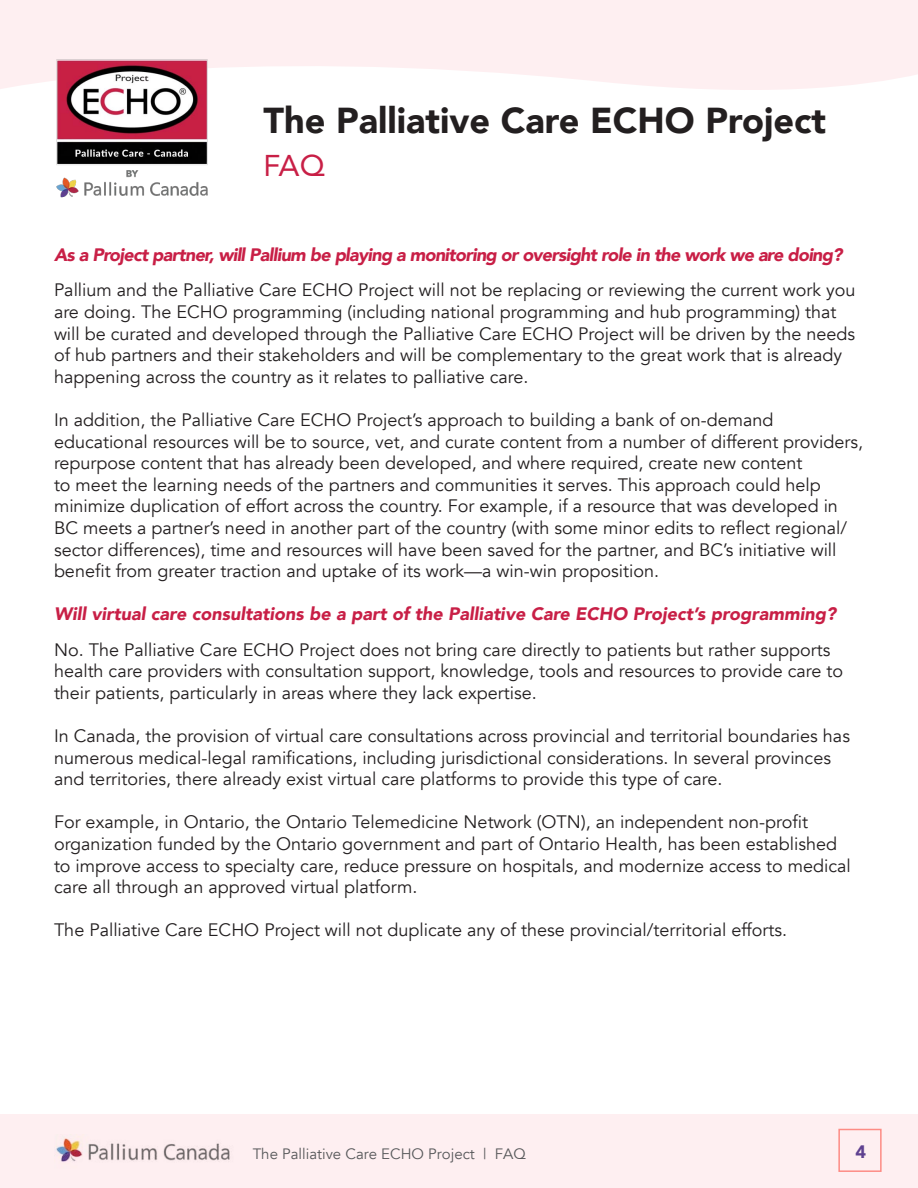
<style>
.page{position:relative;width:918px;height:1188px;background:#fff}
.page>*{position:absolute;margin:0;border:0;box-sizing:border-box;transform-origin:0 0}
.t1{font:900 36px "Avenir";color:#231f20}
.subheader{font:30px "Avenir";color:#c81f46}
.t2{font:18px/21.6px "Avenir";color:#231f20}
.question{font:italic 900 18px "Avenir";letter-spacing:-.04em;color:#c81f46}
.question-2{font:italic 900 18px "Avenir";color:#c81f46}
.t3{font:900 18px "Avenir";color:#5f4190}
.t4{font:15px "Avenir";color:#57585a}
</style>
<div class="page">
<div style="left:0;top:1115px;width:918px;height:73px;background:#feeff1"></div>
<div style="left:838px;top:1129px;width:44px;height:43px;border:2px solid #fd8c85"></div>
<img style="left:56px;top:1138px;width:174px;height:24px">
<svg style="left:0;top:0;width:918px;height:90px;fill:#feeff1"></svg>
<img style="left:48px;top:52px;width:167px;height:146px">
<p class="t1" style="left:264px;top:90px;width:564px">The Palliative Care ECHO Project</p>
<p class="subheader" style="left:264px;top:141px;width:63px">FAQ</p>
<p class="question" style="left:54px;top:240px;width:790px">As a Project partner, will Pallium be playing a monitoring or oversight role in the work we are doing?</p>
<p class="t2" style="left:54px;top:280px;width:803px">Pallium and the Palliative Care ECHO Project will not be replacing or reviewing the current work you are doing. The ECHO programming (including national programming and hub programming) that will be curated and developed through the Palliative Care ECHO Project will be driven by the needs of hub partners and their stakeholders and will be complementary to the great work that is already happening across the country as it relates to palliative care.</p>
<p class="t2" style="left:54px;top:409px;width:811px">In addition, the Palliative Care ECHO Project’s approach to building a bank of on-demand educational resources will be to source, vet, and curate content from a number of different providers, repurpose content that has already been developed, and where required, create new content<br>to meet the learning needs of the partners and communities it serves. This approach could help minimize duplication of effort across the country. For example, if a resource that was developed in BC meets a partner’s need in another part of the country (with some minor edits to reflect regional/ sector differences), time and resources will have been saved for the partner, and BC’s initiative will benefit from greater traction and uptake of its work—a win-win proposition.</p>
<p class="question-2" style="left:54px;top:599px;width:784px">Will virtual care consultations be a part of the Palliative Care ECHO Project’s programming?</p>
<p class="t2" style="left:54px;top:639px;width:791px">No. The Palliative Care ECHO Project does not bring care directly to patients but rather supports health care providers with consultation support, knowledge, tools and resources to provide care to their patients, particularly in areas where they lack expertise.</p>
<p class="t2" style="left:54px;top:725px;width:798px">In Canada, the provision of virtual care consultations across provincial and territorial boundaries has numerous medical-legal ramifications, including jurisdictional considerations. In several provinces and territories, there already exist virtual care platforms to provide this type of care.</p>
<p class="t2" style="left:54px;top:812px;width:798px">For example, in Ontario, the Ontario Telemedicine Network (OTN), an independent non-profit organization funded by the Ontario government and part of Ontario Health, has been established to improve access to specialty care, reduce pressure on hospitals, and modernize access to medical care all through an approved virtual platform.</p>
<p class="t2" style="left:54px;top:920px;width:735px">The Palliative Care ECHO Project will not duplicate any of these provincial/territorial efforts.</p>
<p class="t4" style="left:253px;top:1145px;width:275px">The Palliative Care ECHO Project | FAQ</p>
<p class="t3" style="left:855px;top:1136px;width:12px">4</p>
</div>
